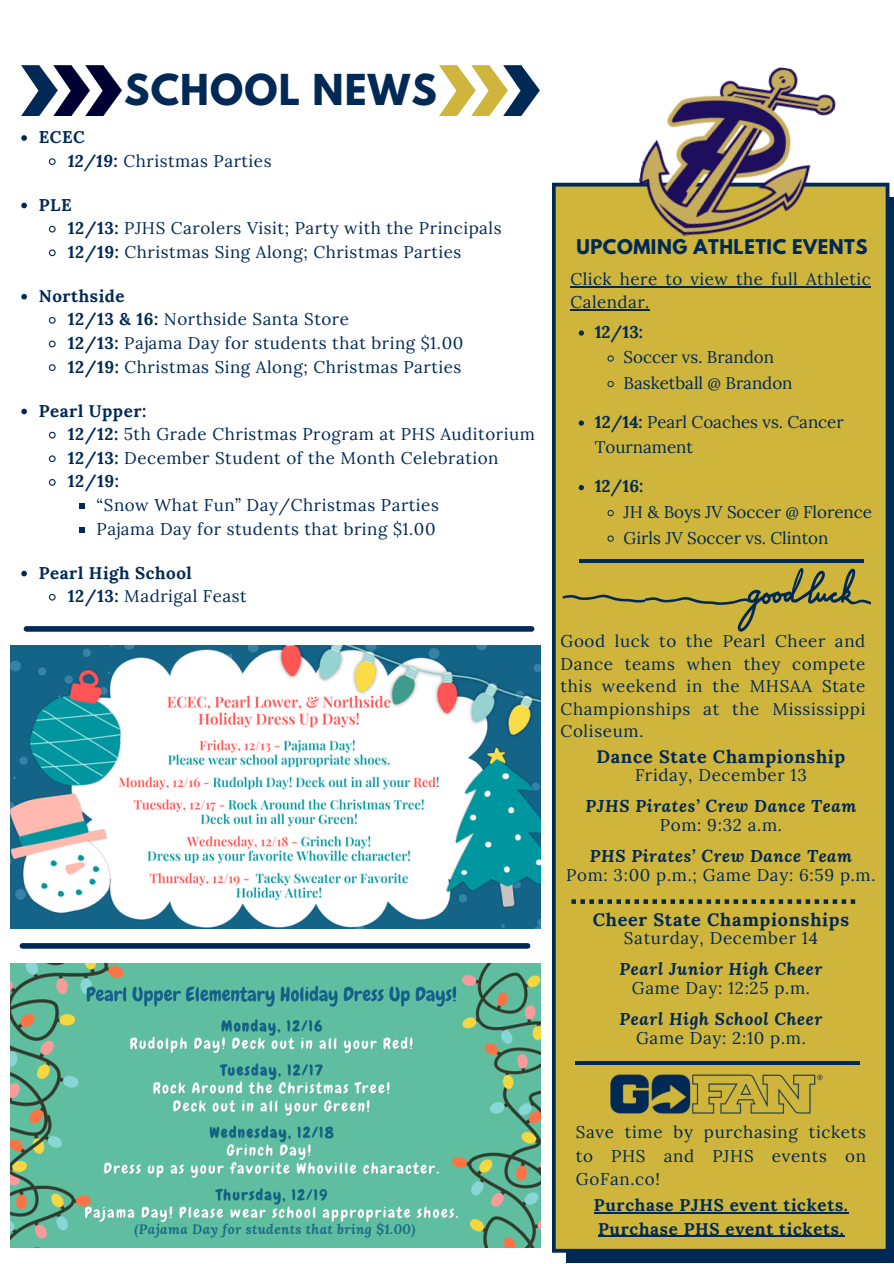
<style>
.page{position:relative;width:894px;height:1264px;background:#fff}
.page>*{position:absolute;margin:0;border:0;box-sizing:border-box;transform-origin:0 0}
.t1{font:700 37.8px "League Spartan";letter-spacing:.03em;color:#002955}
.t2{font:700 18px "Lora";letter-spacing:.04em;color:#002955}
.t3{font:700 18px "League Spartan";letter-spacing:.03em;color:#002955}
.t4{font:16.95px/22.5px "Lora";letter-spacing:.03em;color:#002955;text-align:justify}
.t5{font:16.95px/25.5px "Lora";color:#002955}
.t6{font:italic 700 16.95px/19.2px "Lora";letter-spacing:.04em;color:#002955;text-align:center}
.t7{font:700 16.95px/23.7px "Lora";letter-spacing:.035em;color:#002955}
.t8{font:italic 700 13.5px "Lora";letter-spacing:.03em;color:#206a8c}
.s1{font-weight:700;font-style:italic}
.s2{font-weight:700}
.s3{font-weight:400;font-style:normal}
</style>
<div class="page">
<div style="left:566px;top:197px;width:327px;height:1065px;background:#002955"></div>
<div style="left:552px;top:183px;width:337px;height:1069px;background:#cfb53b"></div>
<img style="left:631px;top:67px;width:208px;height:190px">
<img style="left:606px;top:1067px;width:220px;height:54px">
<svg style="left:439px;top:65px;width:100px;height:51px"></svg>
<svg style="left:21px;top:65px;width:101px;height:51px"></svg>
<svg style="left:21px;top:135px;width:6px;height:6px"></svg>
<svg style="left:48px;top:158px;width:8px;height:7px"></svg>
<svg style="left:21px;top:203px;width:6px;height:5px"></svg>
<svg style="left:48px;top:225px;width:8px;height:8px"></svg>
<svg style="left:48px;top:249px;width:8px;height:8px"></svg>
<svg style="left:21px;top:294px;width:6px;height:5px"></svg>
<svg style="left:48px;top:317px;width:8px;height:7px"></svg>
<svg style="left:48px;top:340px;width:8px;height:8px"></svg>
<svg style="left:48px;top:364px;width:8px;height:7px"></svg>
<svg style="left:21px;top:408px;width:6px;height:6px"></svg>
<svg style="left:48px;top:431px;width:8px;height:8px"></svg>
<svg style="left:48px;top:455px;width:8px;height:8px"></svg>
<svg style="left:48px;top:479px;width:8px;height:7px"></svg>
<svg style="left:79px;top:503px;width:5px;height:6px"></svg>
<svg style="left:79px;top:527px;width:5px;height:5px"></svg>
<svg style="left:21px;top:570px;width:6px;height:6px"></svg>
<svg style="left:48px;top:593px;width:8px;height:8px"></svg>
<hr style="left:570px;top:286px;width:301px;height:1px;background:#002955">
<hr style="left:570px;top:309px;width:79px;height:2px;background:#002955">
<hr style="left:593px;top:1211px;width:255px;height:2px;background:#002955">
<hr style="left:598px;top:1235px;width:246px;height:2px;background:#002955">
<img style="left:10px;top:963px;width:530px;height:283px">
<img style="left:10px;top:645px;width:530px;height:283px">
<svg style="left:571px;top:899px;width:283px;height:4px"></svg>
<svg style="left:575px;top:1060px;width:284px;height:4px"></svg>
<hr style="left:578px;top:559px;width:285px;height:3px;background:#002955">
<div style="left:22px;top:943px;width:505px;height:5px;background:#002955"></div>
<div style="left:26px;top:626px;width:505px;height:5px;background:#002955"></div>
<svg style="left:562px;top:565px;width:308px;height:66px"></svg>
<svg style="left:578px;top:330px;width:6px;height:5px"></svg>
<svg style="left:607px;top:355px;width:7px;height:7px"></svg>
<svg style="left:607px;top:380px;width:7px;height:7px"></svg>
<svg style="left:578px;top:420px;width:6px;height:5px"></svg>
<svg style="left:578px;top:485px;width:6px;height:5px"></svg>
<svg style="left:607px;top:509px;width:7px;height:7px"></svg>
<svg style="left:607px;top:535px;width:7px;height:7px"></svg>
<p class="t1" style="left:124px;top:71px;width:314px">SCHOOL NEWS</p>
<p class="t7" style="left:39px;top:125px;width:48px">ECEC</p>
<h1 class="t4" style="left:68px;top:149px;width:205px"><span class="s1">12/19:</span> Christmas Parties</h1>
<p class="t7" style="left:39px;top:192px;width:34px">PLE</p>
<p class="t4" style="left:68px;top:217px;width:435px"><span class="s2">12/13:</span> PJHS Carolers Visit; Party with the Principals</p>
<p class="t4" style="left:68px;top:240px;width:395px"><span class="s2">12/19:</span> Christmas Sing Along; Christmas Parties</p>
<p class="t7" style="left:39px;top:284px;width:87px">Northside</p>
<p class="t4" style="left:68px;top:308px;width:283px"><span class="s2">12/13 &amp; 16:</span> Northside Santa Store</p>
<p class="t4" style="left:68px;top:331px;width:397px"><span class="s2">12/13:</span> Pajama Day for students that bring $1.00</p>
<p class="t4" style="left:68px;top:355px;width:395px"><span class="s2">12/19:</span> Christmas Sing Along; Christmas Parties</p>
<p class="t7" style="left:39px;top:398px;width:109px">Pearl Upper:</p>
<p class="t4" style="left:68px;top:423px;width:468px"><span class="s2">12/12:</span> 5th Grade Christmas Program at PHS Auditorium</p>
<p class="t4" style="left:68px;top:446px;width:432px"><span class="s2">12/13:</span> December Student of the Month Celebration</p>
<p class="t7" style="left:68px;top:469px;width:53px">12/19:</p>
<p class="t4" style="left:96px;top:493px;width:344px">“Snow What Fun” Day/Christmas Parties</p>
<p class="t4" style="left:96px;top:517px;width:340px">Pajama Day for students that bring $1.00</p>
<p class="t7" style="left:39px;top:560px;width:154px">Pearl High School</p>
<p class="t4" style="left:68px;top:585px;width:180px"><span class="s2">12/13:</span> Madrigal Feast</p>
<p class="t3" style="left:576px;top:238px;width:293px">UPCOMING ATHLETIC EVENTS</p>
<p class="t4" style="left:570px;top:267px;width:302px;line-height:23.7px">Click here to view the full Athletic<br>Calendar.</p>
<p class="t7" style="left:594px;top:320px;width:50px">12/13:</p>
<p class="t5" style="left:623px;top:344px;width:152px">Soccer vs. Brandon</p>
<p class="t5" style="left:623px;top:370px;width:170px">Basketball @ Brandon</p>
<p class="t5" style="left:594px;top:409px;width:250px"><span class="s2">12/14:</span> Pearl Coaches vs. Cancer<br>Tournament</p>
<p class="t7" style="left:594px;top:474px;width:50px">12/16:</p>
<p class="t5" style="left:623px;top:499px;width:250px">JH &amp; Boys JV Soccer @ Florence</p>
<p class="t5" style="left:623px;top:524px;width:206px">Girls JV Soccer vs. Clinton</p>
<p class="t4" style="left:560px;top:629px;width:306px">Good luck to the Pearl Cheer and Dance teams when they compete this weekend in the MHSAA State Championships at the Mississippi Coliseum.</p>
<p class="t2" style="left:596px;top:744px;width:250px">Dance State Championship</p>
<p class="t4" style="left:634px;top:763px;width:173px">Friday, December 13</p>
<p class="t6" style="left:585px;top:795px;width:272px">PJHS Pirates’ Crew Dance Team<br><span class="s3">Pom: 9:32 a.m.</span></p>
<p class="t4" style="left:566px;top:846px;width:311px;line-height:19.2px;text-align:center"><span class="s1">PHS Pirates’ Crew Dance Team<br></span>Pom: 3:00 p.m.; Game Day: 6:59 p.m.</p>
<h2 class="t2" style="left:592px;top:907px;width:258px">Cheer State Championships</h2>
<h2 class="t4" style="left:623px;top:926px;width:195px">Saturday, December 14</h2>
<h4 class="t6" style="left:619px;top:958px;width:204px">Pearl Junior High Cheer<br><span class="s3">Game Day: 12:25 p.m.</span></h4>
<p class="t6" style="left:619px;top:1008px;width:204px">Pearl High School Cheer<br><span class="s3">Game Day: 2:10 p.m.</span></p>
<p class="t8" style="left:134px;top:1220px;width:282px">(Pajama Day for students that bring $1.00)</p>
<p class="t4" style="left:575px;top:1120px;width:291px;line-height:23.7px">Save time by purchasing tickets to PHS and PJHS events on GoFan.co!</p>
<p class="t7" style="left:593px;top:1192px;width:255px">Purchase PJHS event tickets.<br>Purchase PHS event tickets.</p>
</div>
